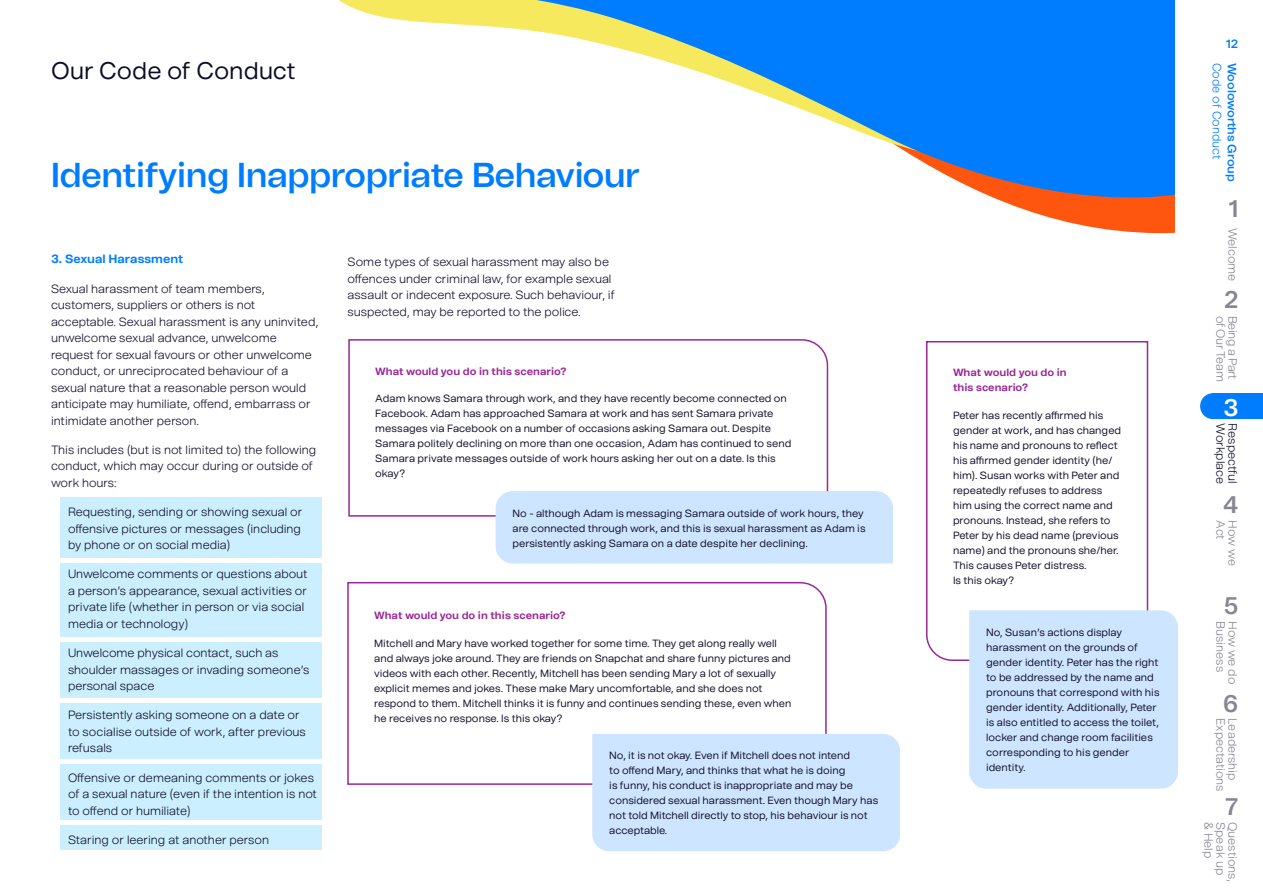
<style>
.page{position:relative;width:1263px;height:893px;background:#fff}
.page>*{position:absolute;margin:0;border:0;box-sizing:border-box;transform-origin:0 0}
.t1{font:600 34.5px "Better Sans Display";color:#007dff}
.t2{font:24px "Better Sans Text";color:#0e0d26}
.t3{font:600 24px "Better Sans Display";color:#868692}
.t4{font:600 24px "Better Sans Display";color:#fff}
.t5{font:300 12px/16.5px "Better Sans Text";color:#0e0d26}
.t6{font:300 12px "Better Sans Text";color:#868692}
.t7{font:700 12px "Better Sans Text";color:#007dff}
.t8{font:600 12px "Better Sans Text";color:#007cff}
.t9{font:300 12px "Better Sans Text";color:#007cff}
.t10{font:300 12px "Better Sans Text";letter-spacing:-.03em;color:#868692}
.t11{font:300 12px "Better Sans Text";letter-spacing:-.035em;color:#868692}
.t12{font:600 12px "Better Sans Text";color:#007dff}
.t13{font:10.5px/15px "Better Sans Text";color:#0e0d26}
.t14{font:700 10.5px/15px "Better Sans Text";color:#9a2798}
</style>
<div class="page">
<svg style="left:338px;top:0;width:837px;height:234px"></svg>
<div style="left:61px;top:498px;width:261px;height:60px;background:#cbefff"></div>
<div style="left:61px;top:563px;width:261px;height:73px;background:#cbefff"></div>
<div style="left:61px;top:642px;width:261px;height:56px;background:#cbefff"></div>
<div style="left:61px;top:703px;width:261px;height:56px;background:#cbefff"></div>
<div style="left:61px;top:826px;width:261px;height:24px;background:#cbefff"></div>
<div style="left:61px;top:764px;width:261px;height:56px;background:#cbefff"></div>
<svg style="left:347px;top:582px;width:480px;height:203px"></svg>
<div style="left:592px;top:734px;width:308px;height:117px;background:#cde5ff"></div>
<div style="left:1213px;top:393px;width:50px;height:26px;background:#007dff"></div>
<div style="left:1200px;top:393px;width:25px;height:26px;background:#007dff;border-radius:50%"></div>
<svg style="left:348px;top:339px;width:481px;height:178px"></svg>
<div style="left:496px;top:491px;width:397px;height:73px;background:#cde5ff"></div>
<svg style="left:926px;top:341px;width:223px;height:320px"></svg>
<div style="left:969px;top:610px;width:209px;height:179px;background:#cde5ff"></div>
<h2 class="t2" style="left:51px;top:54px;width:246px">Our Code of Conduct</h2>
<h1 class="t1" style="left:51px;top:150px;width:590px">Identifying Inappropriate Behaviour</h1>
<p class="t7" style="left:51px;top:250px;width:134px">3. Sexual Harassment</p>
<p class="t5" style="left:51px;top:280px;width:269px">Sexual harassment of team members, customers, suppliers or others is not acceptable. Sexual harassment is any uninvited, unwelcome sexual advance, unwelcome request for sexual favours or other unwelcome conduct, or unreciprocated behaviour of a sexual nature that a reasonable person would anticipate may humiliate, offend, embarrass or intimidate another person.</p>
<p class="t5" style="left:51px;top:441px;width:267px">This includes (but is not limited to) the following conduct, which may occur during or outside of work hours:</p>
<p class="t5" style="left:68px;top:503px;width:236px;text-align:justify">Requesting, sending or showing sexual or offensive pictures or messages (including by phone or on social media)</p>
<p class="t5" style="left:68px;top:566px;width:241px">Unwelcome comments or questions about a person’s appearance, sexual activities or private life (whether in person or via social media or technology)</p>
<p class="t5" style="left:68px;top:645px;width:243px">Unwelcome physical contact, such as shoulder massages or invading someone’s personal space</p>
<p class="t5" style="left:68px;top:707px;width:239px">Persistently asking someone on a date or to socialise outside of work, after previous refusals</p>
<p class="t5" style="left:68px;top:769px;width:250px">Offensive or demeaning comments or jokes of a sexual nature (even if the intention is not to offend or humiliate)</p>
<p class="t5" style="left:68px;top:831px;width:203px">Staring or leering at another person</p>
<p class="t5" style="left:348px;top:254px;width:269px">Some types of sexual harassment may also be offences under criminal law, for example sexual assault or indecent exposure. Such behaviour, if suspected, may be reported to the police.</p>
<p class="t14" style="left:375px;top:363px;width:193px">What would you do in this scenario?</p>
<p class="t13" style="left:375px;top:391px;width:417px">Adam knows Samara through work, and they have recently become connected on Facebook. Adam has approached Samara at work and has sent Samara private messages via Facebook on a number of occasions asking Samara out. Despite Samara politely declining on more than one occasion, Adam has continued to send Samara private messages outside of work hours asking her out on a date. Is this okay?</p>
<p class="t13" style="left:513px;top:505px;width:354px">No - although Adam is messaging Samara outside of work hours, they are connected through work, and this is sexual harassment as Adam is persistently asking Samara on a date despite her declining.</p>
<p class="t14" style="left:374px;top:607px;width:193px">What would you do in this scenario?</p>
<p class="t13" style="left:374px;top:635px;width:419px">Mitchell and Mary have worked together for some time. They get along really well and always joke around. They are friends on Snapchat and share funny pictures and videos with each other. Recently, Mitchell has been sending Mary a lot of sexually explicit memes and jokes. These make Mary uncomfortable, and she does not respond to them. Mitchell thinks it is funny and continues sending these, even when he receives no response. Is this okay?</p>
<p class="t13" style="left:609px;top:748px;width:270px">No, it is not okay. Even if Mitchell does not intend<br>to offend Mary, and thinks that what he is doing<br>is funny, his conduct is inappropriate and may be considered sexual harassment. Even though Mary has not told Mitchell directly to stop, his behaviour is not acceptable.</p>
<p class="t14" style="left:953px;top:365px;width:115px">What would you do in this scenario?</p>
<p class="t13" style="left:953px;top:408px;width:170px">Peter has recently affirmed his gender at work, and has changed his name and pronouns to reflect his affirmed gender identity (he/ him). Susan works with Peter and repeatedly refuses to address him using the correct name and pronouns. Instead, she refers to<br>Peter by his dead name (previous name) and the pronouns she/her.<br>This causes Peter distress.<br>Is this okay?</p>
<p class="t13" style="left:986px;top:624px;width:175px">No, Susan’s actions display harassment on the grounds of gender identity. Peter has the right to be addressed by the name and pronouns that correspond with his gender identity. Additionally, Peter is also entitled to access the toilet, locker and change room facilities corresponding to his gender identity.</p>
<p class="t12" style="left:1226px;top:35px;width:14px">12</p>
<p class="t9" style="left:1225px;top:63px;width:98px;rotate:90deg">Code of Conduct</p>
<p class="t8" style="left:1241px;top:63px;width:121px;rotate:90deg">Wooloworths Group</p>
<h2 class="t3" style="left:1228px;top:191px;width:11px">1</h2>
<p class="t6" style="left:1241px;top:228px;width:55px;rotate:90deg">Welcome</p>
<h2 class="t3" style="left:1224px;top:282px;width:16px">2</h2>
<p class="t11" style="left:1229px;top:316px;width:67px;rotate:90deg">of Our Team</p>
<p class="t10" style="left:1241px;top:316px;width:65px;rotate:90deg">Being a Part</p>
<h2 class="t4" style="left:1223px;top:390px;width:16px">3</h2>
<p class="t5" style="left:1229px;top:423px;width:62px;rotate:90deg">Workplace</p>
<p class="t5" style="left:1241px;top:423px;width:62px;rotate:90deg">Respectful</p>
<h2 class="t3" style="left:1223px;top:487px;width:17px">4</h2>
<p class="t6" style="left:1229px;top:520px;width:21px;rotate:90deg">Act</p>
<p class="t6" style="left:1241px;top:520px;width:47px;rotate:90deg">How we</p>
<h2 class="t3" style="left:1224px;top:588px;width:16px">5</h2>
<p class="t6" style="left:1229px;top:621px;width:52px;rotate:90deg">Business</p>
<p class="t6" style="left:1241px;top:621px;width:65px;rotate:90deg">How we do</p>
<p class="t6" style="left:1229px;top:718px;width:75px;rotate:90deg">Expectations</p>
<p class="t6" style="left:1241px;top:718px;width:64px;rotate:90deg">Leadership</p>
<h2 class="t3" style="left:1223px;top:686px;width:16px">6</h2>
<h2 class="t3" style="left:1225px;top:789px;width:14px">7</h2>
<p class="t6" style="left:1217px;top:822px;width:38px;rotate:90deg">&amp; Help</p>
<p class="t6" style="left:1229px;top:822px;width:55px;rotate:90deg">Speak up</p>
<p class="t6" style="left:1241px;top:822px;width:62px;rotate:90deg">Questions,</p>
</div>
